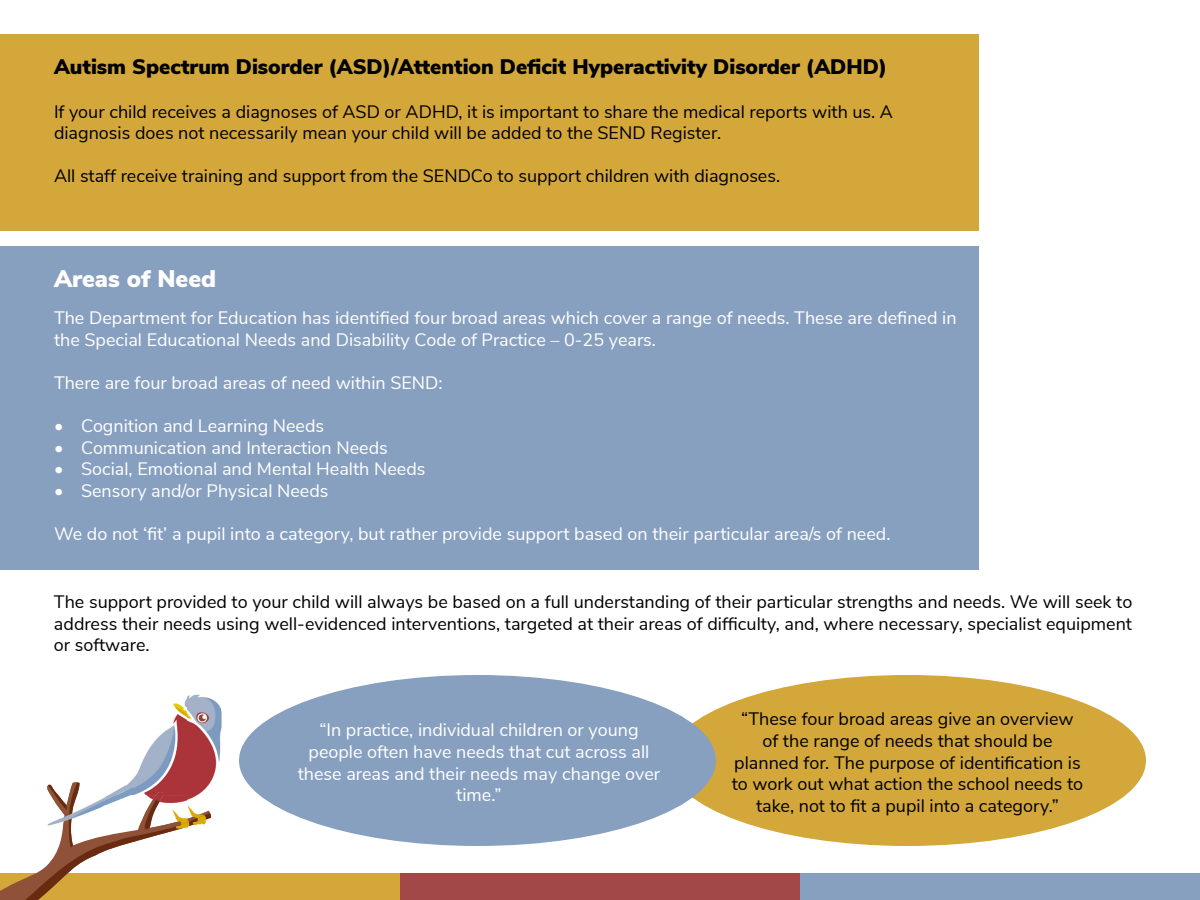
<style>
.page{position:relative;width:1200px;height:900px;background:#fff}
.page>*{position:absolute;margin:0;border:0;box-sizing:border-box;transform-origin:0 0}
.t1{font:900 24px "Nunito Sans";color:#fff}
.t2{font:900 21px "Nunito Sans";color:#000}
.t3{font:18px/21.6px "Nunito Sans";color:#000;text-align:center}
.t4{font:18px/21.6px "Nunito Sans";color:#fff}
</style>
<div class="page">
<div style="left:800px;top:873px;width:400px;height:27px;background:#88a0c0"></div>
<div style="left:400px;top:873px;width:400px;height:27px;background:#a34849"></div>
<div style="left:0;top:873px;width:400px;height:27px;background:#d3a739"></div>
<img style="left:130px;top:694px;width:92px;height:124px">
<svg style="left:0;top:782px;width:211px;height:118px"></svg>
<div style="left:1px;top:246px;width:978px;height:324px;background:#88a0c0"></div>
<div style="left:669px;top:675px;width:477px;height:171px;background:#d3a739;border-radius:50%"></div>
<div style="left:239px;top:675px;width:477px;height:171px;background:#88a0c0;border-radius:50%"></div>
<div style="left:1px;top:35px;width:978px;height:196px;background:#d3a739"></div>
<p class="t2" style="left:54px;top:52px;width:835px">Autism Spectrum Disorder (ASD)/Attention Deficit Hyperactivity Disorder (ADHD)</p>
<p class="t3" style="left:54px;top:99px;width:841px;text-align:left">If your child receives a diagnoses of ASD or ADHD, it is important to share the medical reports with us. A diagnosis does not necessarily mean your child will be added to the SEND Register.</p>
<p class="t3" style="left:54px;top:164px;width:728px">All staff receive training and support from the SENDCo to support children with diagnoses.</p>
<p class="t1" style="left:54px;top:261px;width:164px">Areas of Need</p>
<p class="t4" style="left:54px;top:306px;width:904px">The Department for Education has identified four broad areas which cover a range of needs. These are defined in the Special Educational Needs and Disability Code of Practice – 0-25 years.</p>
<p class="t4" style="left:54px;top:371px;width:390px">There are four broad areas of need within SEND:</p>
<p class="t4" style="left:54px;top:414px;width:272px">• Cognition and Learning Needs</p>
<p class="t4" style="left:54px;top:435px;width:335px">• Communication and Interaction Needs</p>
<p class="t4" style="left:54px;top:457px;width:373px">• Social, Emotional and Mental Health Needs</p>
<p class="t4" style="left:54px;top:479px;width:276px">• Sensory and/or Physical Needs</p>
<p class="t4" style="left:54px;top:522px;width:838px">We do not ‘fit’ a pupil into a category, but rather provide support based on their particular area/s of need.</p>
<p class="t3" style="left:54px;top:590px;width:1080px;text-align:justify">The support provided to your child will always be based on a full understanding of their particular strengths and needs. We will seek to address their needs using well-evidenced interventions, targeted at their areas of difficulty, and, where necessary, specialist equipment or software.</p>
<p class="t4" style="left:298px;top:718px;width:364px;text-align:center">“In practice, individual children or young people often have needs that cut across all these areas and their needs may change over time.”</p>
<p class="t3" style="left:732px;top:707px;width:353px">“These four broad areas give an overview of the range of needs that should be planned for. The purpose of identification is to work out what action the school needs to take, not to fit a pupil into a category.”</p>
</div>
